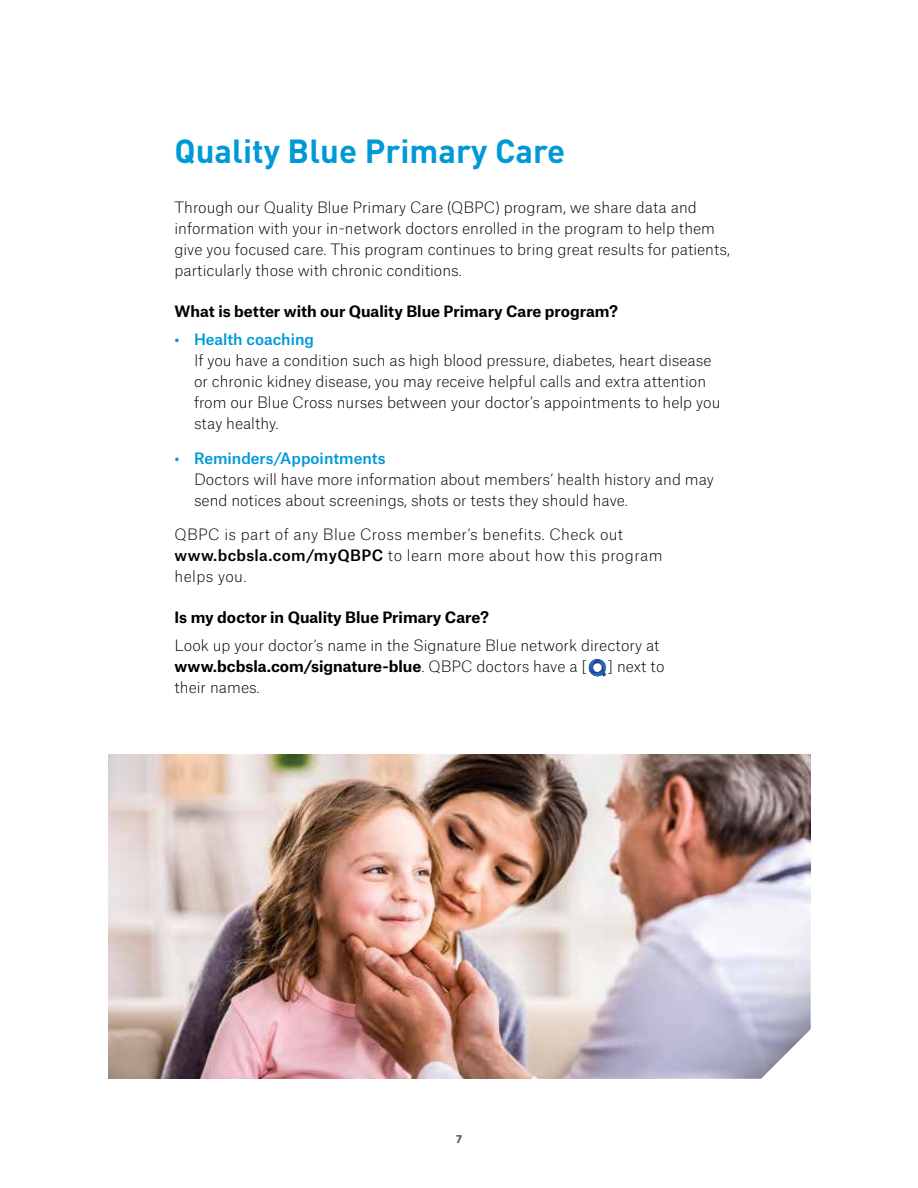
<style>
.page{position:relative;width:918px;height:1188px;background:#fff}
.page>*{position:absolute;margin:0;border:0;box-sizing:border-box;transform-origin:0 0}
.t1{font:700 33px "DINOT";color:#0099d8}
.t2{font:100 15px/21px "Atlas Grotesk";color:#000}
.t3{font:100 15px/21px "Atlas Grotesk";letter-spacing:.025em;color:#000}
.t4{font:700 15px "Atlas Grotesk";color:#000}
.t5{font:500 15px "Atlas Grotesk";color:#0099d8}
.t6{font:700 10.5px "Atlas Grotesk";color:#4d4d4f}
.s1{font-weight:500}
.s2{font-weight:700}
</style>
<div class="page">
<svg style="left:588px;top:659px;width:18px;height:18px"></svg>
<img style="left:108px;top:754px;width:702px;height:324px">
<svg style="left:648px;top:916px;width:163px;height:163px"></svg>
<h2 class="t1" style="left:175px;top:130px;width:392px">Quality Blue Primary Care</h2>
<p class="t2" style="left:175px;top:196px;width:557px">Through our Quality Blue Primary Care (QBPC) program, we share data and information with your in-network doctors enrolled in the program to help them give you focused care. This program continues to bring great results for patients, particularly those with chronic conditions.</p>
<p class="t4" style="left:175px;top:299px;width:445px">What is better with our Quality Blue Primary Care program?</p>
<p class="t5" style="left:175px;top:327px;width:141px">• Health coaching</p>
<p class="t2" style="left:194px;top:349px;width:528px">If you have a condition such as high blood pressure, diabetes, heart disease or chronic kidney disease, you may receive helpful calls and extra attention from our Blue Cross nurses between your doctor’s appointments to help you stay healthy.</p>
<p class="t5" style="left:175px;top:446px;width:213px">• Reminders/Appointments</p>
<p class="t2" style="left:194px;top:467px;width:522px">Doctors will have more information about members’ health history and may send notices about screenings, shots or tests they should have.</p>
<p class="t3" style="left:175px;top:523px;width:490px">QBPC is part of any Blue Cross member’s benefits. Check out <span class="s1">www.bcbsla.com/myQBPC</span> to learn more about how this program helps you.</p>
<p class="t4" style="left:175px;top:605px;width:316px">Is my doctor in Quality Blue Primary Care?</p>
<p class="t2" style="left:175px;top:634px;width:487px">Look up your doctor’s name in the Signature Blue network directory at <span class="s2">www.bcbsla.com/signature-blue</span>. QBPC doctors have a [</p>
<p class="t2" style="left:608px;top:655px;width:58px">] next to</p>
<p class="t2" style="left:175px;top:676px;width:87px">their names.</p>
<p class="t6" style="left:456px;top:1130px;width:7px">7</p>
</div>
